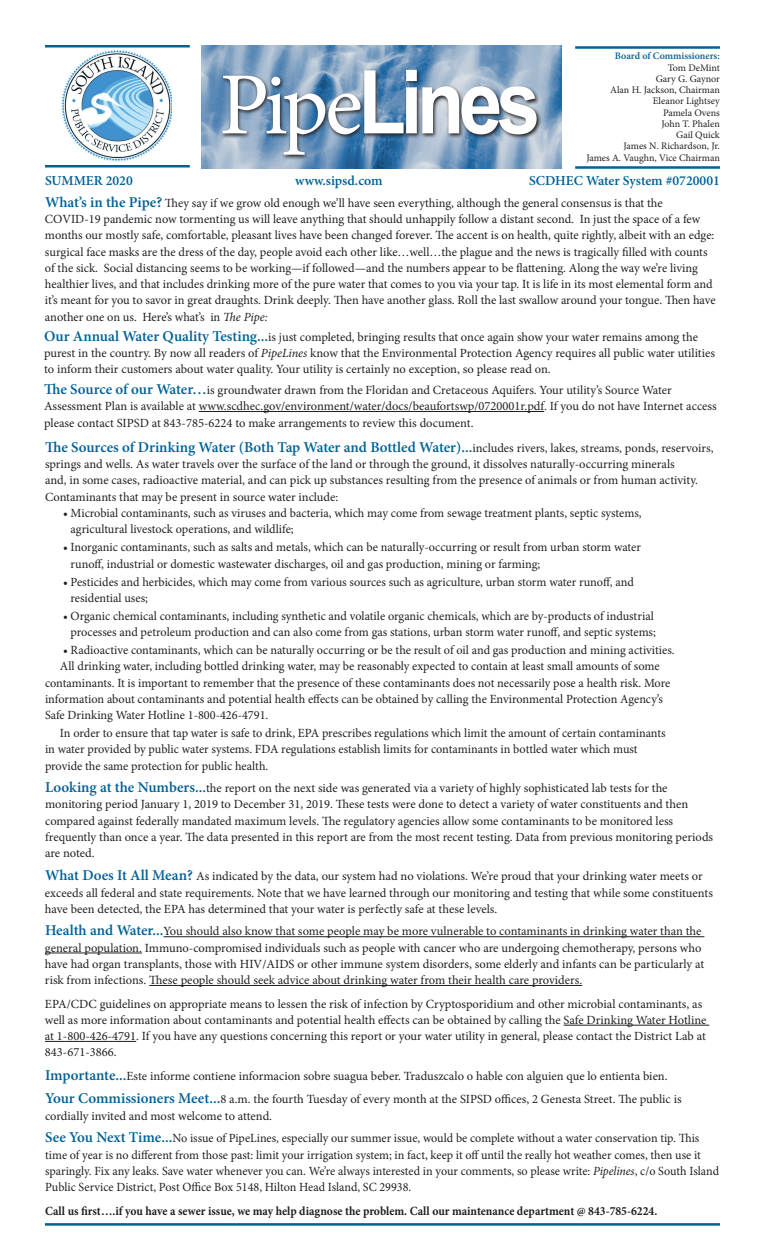
<style>
.page{position:relative;width:765px;height:1260px;background:#fff}
.page>*{position:absolute;margin:0;border:0;box-sizing:border-box;transform-origin:0 0}
.t1{font:700 88.75px "Arial";letter-spacing:-.07em;color:#fff;scale:.88 1}
.t2{font:600 15px "Minion Pro";letter-spacing:-.005em;color:#016197}
.t3{font:600 13.75px "Minion Pro";color:#016197}
.t4{font:12.5px/16.2px "Minion Pro";color:#231f20}
.t5{font:700 12.5px "Minion Pro";color:#231f20;scale:.93 1}
.t6{font:10px/11.2px "Minion Pro";letter-spacing:-.005em;color:#231f20;text-align:right}
.t7{font:600 10px "Minion Pro";color:#016197}
.s1{font-family:"Minion Pro";font-weight:400}
.s2{font-weight:600;font-size:15px;color:#016197}
.s3{font-style:italic}
.s4{font-weight:400;font-size:12.5px;color:#231f20}
</style>
<div class="page">
<img style="left:201px;top:45px;width:361px;height:124px">
<svg style="left:221px;top:68px;width:321px;height:92px;background:#687f98"></svg>
<hr style="left:45px;top:45px;width:145px;height:3px;background:#016197">
<hr style="left:45px;top:165px;width:145px;height:3px;background:#016197">
<hr style="left:575px;top:46px;width:145px;height:3px;background:#016197">
<hr style="left:575px;top:166px;width:145px;height:3px;background:#016197">
<img style="left:61px;top:50px;width:111px;height:112px">
<hr style="left:45px;top:1223px;width:675px;height:3px;background:#016197">
<hr style="left:199px;top:411px;width:345px;height:1px;background:#231f20">
<hr style="left:164px;top:936px;width:540px;height:1px;background:#231f20">
<hr style="left:45px;top:953px;width:97px;height:1px;background:#231f20">
<hr style="left:149px;top:985px;width:433px;height:1px;background:#231f20">
<hr style="left:564px;top:1025px;width:145px;height:1px;background:#231f20">
<hr style="left:45px;top:1041px;width:91px;height:1px;background:#231f20">
<h1 class="t1" style="left:219px;top:44px;width:367px"><span class="s1">Pipe</span>Lines</h1>
<p class="t7" style="left:615px;top:49px;width:107px">Board of Commissioners:</p>
<p class="t6" style="left:586px;top:62px;width:135px">Tom DeMint<br>Gary G. Gaynor<br>Alan H. Jackson, Chairman<br>Eleanor Lightsey<br>Pamela Ovens<br>John T. Phalen<br>Gail Quick<br>James N. Richardson, Jr.<br>James A. Vaughn, Vice Chairman</p>
<p class="t3" style="left:295px;top:171px;width:89px">www.sipsd.com</p>
<p class="t3" style="left:45px;top:172px;width:89px">SUMMER 2020</p>
<p class="t3" style="left:529px;top:172px;width:192px">SCDHEC Water System #0720001</p>
<p class="t4" style="left:45px;top:195px;width:672px"><span class="s2">What’s in the Pipe?</span> They say if we grow old enough we’ll have seen everything, although the general consensus is that the COVID-19 pandemic now tormenting us will leave anything that should unhappily follow a distant second. In just the space of a few months our mostly safe, comfortable, pleasant lives have been changed forever. The accent is on health, quite rightly, albeit with an edge: surgical face masks are the dress of the day, people avoid each other like…well…the plague and the news is tragically filled with counts of the sick. Social distancing seems to be working—if followed—and the numbers appear to be flattening. Along the way we’re living healthier lives, and that includes drinking more of the pure water that comes to you via your tap. It is life in its most elemental form and it’s meant for you to savor in great draughts. Drink deeply. Then have another glass. Roll the last swallow around your tongue. Then have another one on us. Here’s what’s in <span class="s3">The Pipe:</span></p>
<p class="t4" style="left:44px;top:329px;width:672px"><span class="s2">Our Annual Water Quality Testing...</span>is just completed, bringing results that once again show your water remains among the purest in the country. By now all readers of <span class="s3">PipeLines</span> know that the Environmental Protection Agency requires all public water utilities to inform their customers about water quality. Your utility is certainly no exception, so please read on.</p>
<p class="t4" style="left:44px;top:382px;width:674px"><span class="s2">The Source of our Water…</span>is groundwater drawn from the Floridan and Cretaceous Aquifers. Your utility’s Source Water<br>Assessment Plan is available at www.scdhec.gov/environment/water/docs/beaufortswp/0720001r.pdf. If you do not have Internet access please contact SIPSD at 843-785-6224 to make arrangements to review this document.</p>
<p class="t2" style="left:45px;top:437px;width:670px">The Sources of Drinking Water (Both Tap Water and Bottled Water)...<span class="s4">includes rivers, lakes, streams, ponds, reservoirs,</span></p>
<p class="t4" style="left:45px;top:456px;width:655px">springs and wells. As water travels over the surface of the land or through the ground, it dissolves naturally-occurring minerals and, in some cases, radioactive material, and can pick up substances resulting from the presence of animals or from human activity.<br>Contaminants that may be present in source water include:</p>
<p class="t4" style="left:71px;top:505px;width:573px;text-indent:-8px">• Microbial contaminants, such as viruses and bacteria, which may come from sewage treatment plants, septic systems, agricultural livestock operations, and wildlife;</p>
<p class="t4" style="left:71px;top:539px;width:572px;text-indent:-8px">• Inorganic contaminants, such as salts and metals, which can be naturally-occurring or result from urban storm water runoff, industrial or domestic wastewater discharges, oil and gas production, mining or farming;</p>
<p class="t4" style="left:71px;top:573px;width:565px;text-indent:-8px">• Pesticides and herbicides, which may come from various sources such as agriculture, urban storm water runoff, and residential uses;</p>
<p class="t4" style="left:63px;top:608px;width:594px;text-align:right">• Organic chemical contaminants, including synthetic and volatile organic chemicals, which are by-products of industrial processes and petroleum production and can also come from gas stations, urban storm water runoff, and septic systems;</p>
<p class="t4" style="left:63px;top:642px;width:613px">• Radioactive contaminants, which can be naturally occurring or be the result of oil and gas production and mining activities.</p>
<p class="t4" style="left:60px;top:658px;width:601px">All drinking water, including bottled drinking water, may be reasonably expected to contain at least small amounts of some</p>
<p class="t4" style="left:45px;top:675px;width:627px">contaminants. It is important to remember that the presence of these contaminants does not necessarily pose a health risk. More</p>
<p class="t4" style="left:45px;top:691px;width:620px">information about contaminants and potential health effects can be obtained by calling the Environmental Protection Agency’s</p>
<p class="t4" style="left:45px;top:707px;width:225px">Safe Drinking Water Hotline 1-800-426-4791.</p>
<p class="t4" style="left:45px;top:725px;width:622px;text-indent:15px">In order to ensure that tap water is safe to drink, EPA prescribes regulations which limit the amount of certain contaminants in water provided by public water systems. FDA regulations establish limits for contaminants in bottled water which must provide the same protection for public health.</p>
<p class="t4" style="left:45px;top:780px;width:670px"><span class="s2">Looking at the Numbers...</span>the report on the next side was generated via a variety of highly sophisticated lab tests for the monitoring period January 1, 2019 to December 31, 2019. These tests were done to detect a variety of water constituents and then compared against federally mandated maximum levels. The regulatory agencies allow some contaminants to be monitored less frequently than once a year. The data presented in this report are from the most recent testing. Data from previous monitoring periods are noted.</p>
<p class="t4" style="left:45px;top:868px;width:669px"><span class="s2">What Does It All Mean?</span> As indicated by the data, our system had no violations. We’re proud that your drinking water meets or exceeds all federal and state requirements. Note that we have learned through our monitoring and testing that while some constituents have been detected, the EPA has determined that your water is perfectly safe at these levels.</p>
<p class="t4" style="left:45px;top:923px;width:661px"><span class="s2">Health and Water...</span>You should also know that some people may be more vulnerable to contaminants in drinking water than the general population. Immuno-compromised individuals such as people with cancer who are undergoing chemotherapy, persons who have had organ transplants, those with HIV/AIDS or other immune system disorders, some elderly and infants can be particularly at risk from infections. These people should seek advice about drinking water from their health care providers.</p>
<p class="t4" style="left:45px;top:996px;width:663px">EPA/CDC guidelines on appropriate means to lessen the risk of infection by Cryptosporidium and other microbial contaminants, as well as more information about contaminants and potential health effects can be obtained by calling the Safe Drinking Water Hotline at 1-800-426-4791. If you have any questions concerning this report or your water utility in general, please contact the District Lab at 843-671-3866.</p>
<p class="t4" style="left:45px;top:1064px;width:638px;line-height:23.5px"><span class="s2">Importante...</span>Este informe contiene informacion sobre suagua beber. Traduszcalo o hable con alguien que lo entienta bien.<br><span class="s2">Your Commissioners Meet...</span>8 a.m. the fourth Tuesday of every month at the SIPSD offices, 2 Genesta Street. The public is</p>
<p class="t4" style="left:45px;top:1108px;width:229px">cordially invited and most welcome to attend.</p>
<p class="t4" style="left:45px;top:1130px;width:676px"><span class="s2">See You Next Time...</span>No issue of PipeLines, especially our summer issue, would be complete without a water conservation tip. This time of year is no different from those past: limit your irrigation system; in fact, keep it off until the really hot weather comes, then use it sparingly. Fix any leaks. Save water whenever you can. We’re always interested in your comments, so please write: <span class="s3">Pipelines</span>, c/o South Island Public Service District, Post Office Box 5148, Hilton Head Island, SC 29938.</p>
<p class="t5" style="left:45px;top:1202px;width:660px">Call us first….if you have a sewer issue, we may help diagnose the problem. Call our maintenance department @ 843-785-6224.</p>
</div>
